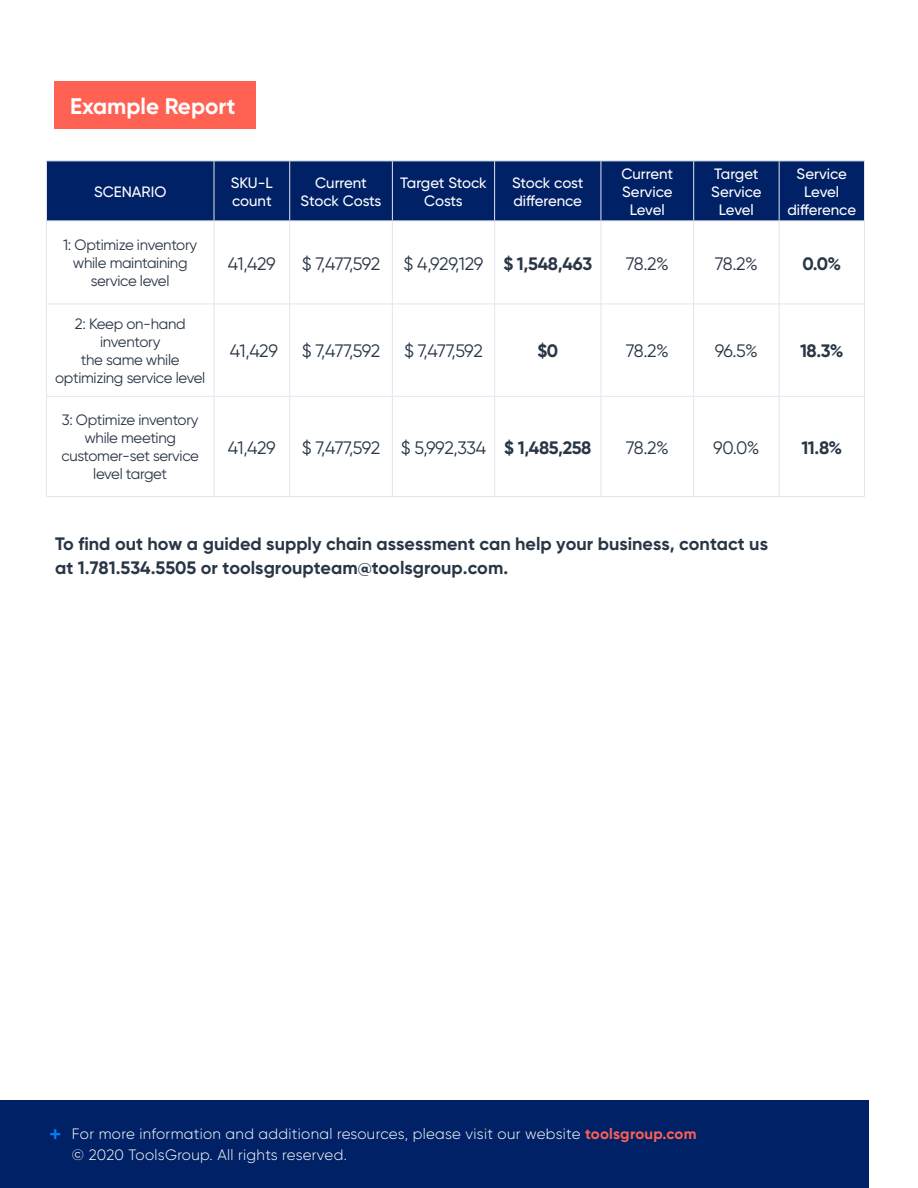
<style>
.page{position:relative;width:918px;height:1188px;background:#fff}
.page>*{position:absolute;margin:0;border:0;box-sizing:border-box;transform-origin:0 0}
.t1{font:700 22.5px "Gilroy";color:#fff}
.t2{font:600 22.5px "Gilroy";color:#007df5}
.t3{font:700 18px/24px "Gilroy";color:#283646}
.t4{font:18px "Gilroy";letter-spacing:-.03em;color:#283646}
.t5{font:15px/18px "Gilroy";letter-spacing:-.02em;color:#283646;text-align:center}
.t6{font:500 15px/18px "Gilroy";color:#fff;text-align:center}
.t7{font:300 15px/21px "Gilroy";letter-spacing:.02em;color:#fff}
.s1{font-weight:700}
.s2{font-weight:700;color:#ff6154}
</style>
<div class="page">
<div style="left:0;top:1100px;width:868px;height:88px;background:#002166"></div>
<div style="left:47px;top:162px;width:817px;height:59px;background:#002166"></div>
<hr style="left:46px;top:161px;width:168px;height:1px;background:#dfe6ee">
<hr style="left:46px;top:161px;width:1px;height:60px;background:#dfe6ee">
<hr style="left:214px;top:161px;width:76px;height:1px;background:#dfe6ee">
<hr style="left:214px;top:161px;width:1px;height:60px;background:#dfe6ee">
<hr style="left:290px;top:161px;width:102px;height:1px;background:#dfe6ee">
<hr style="left:289px;top:161px;width:1px;height:60px;background:#dfe6ee">
<hr style="left:392px;top:161px;width:103px;height:1px;background:#dfe6ee">
<hr style="left:392px;top:161px;width:1px;height:60px;background:#dfe6ee">
<hr style="left:495px;top:161px;width:106px;height:1px;background:#dfe6ee">
<hr style="left:494px;top:161px;width:1px;height:60px;background:#dfe6ee">
<hr style="left:601px;top:161px;width:93px;height:1px;background:#dfe6ee">
<hr style="left:601px;top:161px;width:1px;height:60px;background:#dfe6ee">
<hr style="left:694px;top:161px;width:85px;height:1px;background:#dfe6ee">
<hr style="left:693px;top:161px;width:1px;height:60px;background:#dfe6ee">
<hr style="left:779px;top:161px;width:86px;height:1px;background:#dfe6ee">
<hr style="left:779px;top:161px;width:1px;height:60px;background:#dfe6ee">
<hr style="left:864px;top:161px;width:1px;height:60px;background:#dfe6ee">
<hr style="left:46px;top:221px;width:168px;height:1px;background:#dfe6ee">
<hr style="left:46px;top:221px;width:1px;height:83px;background:#dfe6ee">
<hr style="left:214px;top:221px;width:76px;height:1px;background:#dfe6ee">
<hr style="left:214px;top:221px;width:1px;height:83px;background:#dfe6ee">
<hr style="left:290px;top:221px;width:102px;height:1px;background:#dfe6ee">
<hr style="left:289px;top:221px;width:1px;height:83px;background:#dfe6ee">
<hr style="left:392px;top:221px;width:103px;height:1px;background:#dfe6ee">
<hr style="left:392px;top:221px;width:1px;height:83px;background:#dfe6ee">
<hr style="left:495px;top:221px;width:106px;height:1px;background:#dfe6ee">
<hr style="left:494px;top:221px;width:1px;height:83px;background:#dfe6ee">
<hr style="left:601px;top:221px;width:93px;height:1px;background:#dfe6ee">
<hr style="left:601px;top:221px;width:1px;height:83px;background:#dfe6ee">
<hr style="left:694px;top:221px;width:85px;height:1px;background:#dfe6ee">
<hr style="left:693px;top:221px;width:1px;height:83px;background:#dfe6ee">
<hr style="left:779px;top:221px;width:86px;height:1px;background:#dfe6ee">
<hr style="left:779px;top:221px;width:1px;height:83px;background:#dfe6ee">
<hr style="left:864px;top:221px;width:1px;height:83px;background:#dfe6ee">
<hr style="left:46px;top:304px;width:168px;height:1px;background:#dfe6ee">
<hr style="left:46px;top:304px;width:1px;height:92px;background:#dfe6ee">
<hr style="left:214px;top:304px;width:76px;height:1px;background:#dfe6ee">
<hr style="left:214px;top:304px;width:1px;height:92px;background:#dfe6ee">
<hr style="left:290px;top:304px;width:102px;height:1px;background:#dfe6ee">
<hr style="left:289px;top:304px;width:1px;height:92px;background:#dfe6ee">
<hr style="left:392px;top:304px;width:103px;height:1px;background:#dfe6ee">
<hr style="left:392px;top:304px;width:1px;height:92px;background:#dfe6ee">
<hr style="left:495px;top:304px;width:106px;height:1px;background:#dfe6ee">
<hr style="left:494px;top:304px;width:1px;height:92px;background:#dfe6ee">
<hr style="left:601px;top:304px;width:93px;height:1px;background:#dfe6ee">
<hr style="left:601px;top:304px;width:1px;height:92px;background:#dfe6ee">
<hr style="left:694px;top:304px;width:85px;height:1px;background:#dfe6ee">
<hr style="left:693px;top:304px;width:1px;height:92px;background:#dfe6ee">
<hr style="left:779px;top:304px;width:86px;height:1px;background:#dfe6ee">
<hr style="left:779px;top:304px;width:1px;height:92px;background:#dfe6ee">
<hr style="left:864px;top:304px;width:1px;height:92px;background:#dfe6ee">
<hr style="left:46px;top:396px;width:168px;height:1px;background:#dfe6ee">
<hr style="left:46px;top:397px;width:1px;height:99px;background:#dfe6ee">
<hr style="left:214px;top:396px;width:76px;height:1px;background:#dfe6ee">
<hr style="left:214px;top:397px;width:1px;height:99px;background:#dfe6ee">
<hr style="left:290px;top:396px;width:102px;height:1px;background:#dfe6ee">
<hr style="left:289px;top:397px;width:1px;height:99px;background:#dfe6ee">
<hr style="left:392px;top:396px;width:103px;height:1px;background:#dfe6ee">
<hr style="left:392px;top:397px;width:1px;height:99px;background:#dfe6ee">
<hr style="left:495px;top:396px;width:106px;height:1px;background:#dfe6ee">
<hr style="left:494px;top:397px;width:1px;height:99px;background:#dfe6ee">
<hr style="left:601px;top:396px;width:93px;height:1px;background:#dfe6ee">
<hr style="left:601px;top:397px;width:1px;height:99px;background:#dfe6ee">
<hr style="left:694px;top:396px;width:85px;height:1px;background:#dfe6ee">
<hr style="left:693px;top:397px;width:1px;height:99px;background:#dfe6ee">
<hr style="left:779px;top:396px;width:86px;height:1px;background:#dfe6ee">
<hr style="left:779px;top:397px;width:1px;height:99px;background:#dfe6ee">
<hr style="left:864px;top:397px;width:1px;height:99px;background:#dfe6ee">
<hr style="left:46px;top:496px;width:168px;height:1px;background:#dfe6ee">
<hr style="left:214px;top:496px;width:76px;height:1px;background:#dfe6ee">
<hr style="left:290px;top:496px;width:102px;height:1px;background:#dfe6ee">
<hr style="left:392px;top:496px;width:103px;height:1px;background:#dfe6ee">
<hr style="left:495px;top:496px;width:106px;height:1px;background:#dfe6ee">
<hr style="left:601px;top:496px;width:93px;height:1px;background:#dfe6ee">
<hr style="left:694px;top:496px;width:85px;height:1px;background:#dfe6ee">
<hr style="left:779px;top:496px;width:86px;height:1px;background:#dfe6ee">
<div style="left:54px;top:81px;width:202px;height:47px;background:#ff6253"></div>
<h1 class="t1" style="left:70px;top:92px;width:167px">Example Report</h1>
<p class="t6" style="left:94px;top:183px;width:74px">SCENARIO</p>
<p class="t6" style="left:231px;top:174px;width:43px;text-align:left">SKU-L count</p>
<p class="t6" style="left:301px;top:174px;width:82px">Current<br>Stock Costs</p>
<p class="t6" style="left:400px;top:174px;width:88px">Target Stock<br>Costs</p>
<p class="t6" style="left:512px;top:174px;width:73px;text-align:left">Stock cost difference</p>
<p class="t6" style="left:621px;top:165px;width:53px">Current<br>Service<br>Level</p>
<p class="t6" style="left:711px;top:165px;width:52px">Target<br>Service<br>Level</p>
<p class="t6" style="left:787px;top:165px;width:70px">Service<br>Level difference</p>
<p class="t5" style="left:63px;top:236px;width:136px">1: Optimize inventory while maintaining service level</p>
<p class="t4" style="left:228px;top:252px;width:49px">41,429</p>
<p class="t4" style="left:302px;top:252px;width:80px">$ 7,477,592</p>
<p class="t4" style="left:404px;top:252px;width:190px">$ 4,929,129 <span class="s1">$ 1,548,463</span></p>
<p class="t4" style="left:626px;top:252px;width:45px">78.2%</p>
<p class="t4" style="left:715px;top:252px;width:45px">78.2%</p>
<p class="t3" style="left:802px;top:251px;width:40px">0.0%</p>
<p class="t5" style="left:55px;top:315px;width:152px">2: Keep on-hand inventory<br>the same while optimizing service level</p>
<p class="t5" style="left:61px;top:411px;width:139px">3: Optimize inventory while meeting customer-set service level target</p>
<p class="t4" style="left:230px;top:340px;width:49px">41,429</p>
<p class="t4" style="left:302px;top:340px;width:80px">$ 7,477,592</p>
<p class="t4" style="left:404px;top:340px;width:80px">$ 7,477,592</p>
<p class="t3" style="left:537px;top:339px;width:22px">$0</p>
<p class="t4" style="left:626px;top:340px;width:45px">78.2%</p>
<p class="t4" style="left:715px;top:340px;width:45px">96.5%</p>
<p class="t3" style="left:800px;top:339px;width:45px">18.3%</p>
<p class="t4" style="left:228px;top:436px;width:49px">41,429</p>
<p class="t4" style="left:302px;top:436px;width:291px">$ 7,477,592 $ 5,992,334 <span class="s1">$ 1,485,258</span></p>
<p class="t4" style="left:626px;top:436px;width:45px">78.2%</p>
<p class="t4" style="left:713px;top:436px;width:48px">90.0%</p>
<p class="t3" style="left:801px;top:435px;width:42px">11.8%</p>
<p class="t3" style="left:55px;top:532px;width:714px">To find out how a guided supply chain assessment can help your business, contact us at 1.781.534.5505 or toolsgroupteam@toolsgroup.com.</p>
<h1 class="t2" style="left:49px;top:1120px;width:14px">+</h1>
<p class="t7" style="left:72px;top:1123px;width:626px">For more information and additional resources, please visit our website <span class="s2">toolsgroup.com </span>© 2020 ToolsGroup. All rights reserved.</p>
</div>
